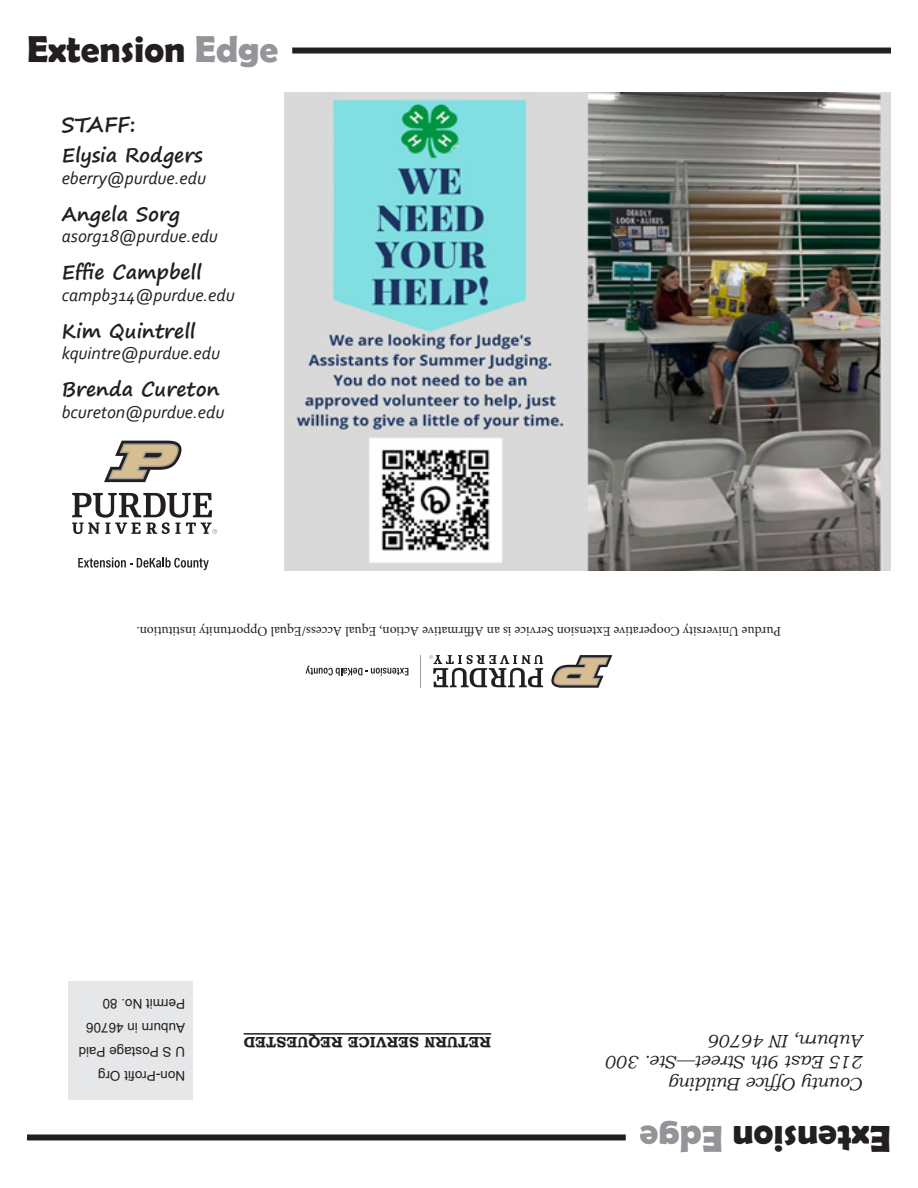
<style>
.page{position:relative;width:918px;height:1188px;background:#fff}
.page>*{position:absolute;margin:0;border:0;box-sizing:border-box;transform-origin:0 0}
.t1{font:700 37.5px "Berlin Sans FB Demi";color:#231f20}
.t2{font:700 21px "Segoe Script";color:#231f20}
.t3{font:700 19.5px "Segoe Print";color:#231f20}
.t4{font:italic 18px "Corbel";color:#231f20}
.t5{font:italic 18px "Bookman Old Style";color:#231f20}
.t6{font:700 15px "Bookman Old Style";color:#231f20}
.t7{font:13.5px "Minion Pro";color:#231f20}
.t8{font:13.5px/24px "Arial";color:#231f20}
.s1{color:#939598}
</style>
<div class="page">
<svg style="left:78px;top:558px;width:131px;height:12px"></svg>
<svg style="left:104px;top:441px;width:78px;height:41px"></svg>
<svg style="left:72px;top:493px;width:145px;height:41px"></svg>
<div style="left:292px;top:48px;width:599px;height:6px;background:#231f20"></div>
<hr style="left:244px;top:1033px;width:247px;height:2px;background:#231f20">
<div style="left:68px;top:981px;width:125px;height:118px;background:#e6e7e9"></div>
<div style="left:27px;top:1134px;width:599px;height:6px;background:#231f20"></div>
<svg style="left:306px;top:666px;width:102px;height:10px"></svg>
<svg style="left:551px;top:655px;width:61px;height:33px"></svg>
<hr style="left:420px;top:655px;width:1px;height:33px;background:#a19c97">
<svg style="left:429px;top:655px;width:114px;height:32px"></svg>
<img style="left:284px;top:92px;width:607px;height:478px">
<p class="t1" style="left:27px;top:27px;width:253px">Extension <span class="s1">Edge</span></p>
<p class="t2" style="left:62px;top:108px;width:75px">STAFF:</p>
<p class="t3" style="left:62px;top:137px;width:143px">Elysia Rodgers</p>
<p class="t4" style="left:62px;top:167px;width:146px">eberry@purdue.edu</p>
<p class="t3" style="left:62px;top:196px;width:120px">Angela Sorg</p>
<p class="t4" style="left:62px;top:225px;width:158px">asorg18@purdue.edu</p>
<p class="t3" style="left:62px;top:254px;width:141px">Effie Campbell</p>
<p class="t4" style="left:62px;top:284px;width:174px">campb314@purdue.edu</p>
<p class="t3" style="left:62px;top:313px;width:135px">Kim Quintrell</p>
<p class="t4" style="left:62px;top:342px;width:160px">kquintre@purdue.edu</p>
<p class="t3" style="left:62px;top:371px;width:159px">Brenda Cureton</p>
<p class="t4" style="left:62px;top:401px;width:164px">bcureton@purdue.edu</p>
<p class="t7" style="left:781px;top:640px;width:646px;rotate:-180deg">Purdue University Cooperative Extension Service is an Affirmative Action, Equal Access/Equal Opportunity institution.</p>
<p class="t8" style="left:185px;top:1016px;width:84px;rotate:-180deg">Permit No. 80</p>
<p class="t8" style="left:185px;top:1064px;width:108px;rotate:-180deg">U S Postage Paid<br>Auburn in 46706</p>
<p class="t8" style="left:185px;top:1088px;width:89px;rotate:-180deg">Non-Profit Org</p>
<p class="t6" style="left:491px;top:1053px;width:249px;rotate:-180deg">RETURN SERVICE REQUESTED</p>
<p class="t5" style="left:864px;top:1053px;width:156px;rotate:-180deg">Auburn, IN 46706</p>
<p class="t5" style="left:864px;top:1075px;width:259px;rotate:-180deg">215 East 9th Street—Ste. 300</p>
<p class="t5" style="left:864px;top:1096px;width:196px;rotate:-180deg">County Office Building</p>
<p class="t1" style="left:891px;top:1161px;width:253px;rotate:-180deg">Extension <span class="s1">Edge</span></p>
</div>
